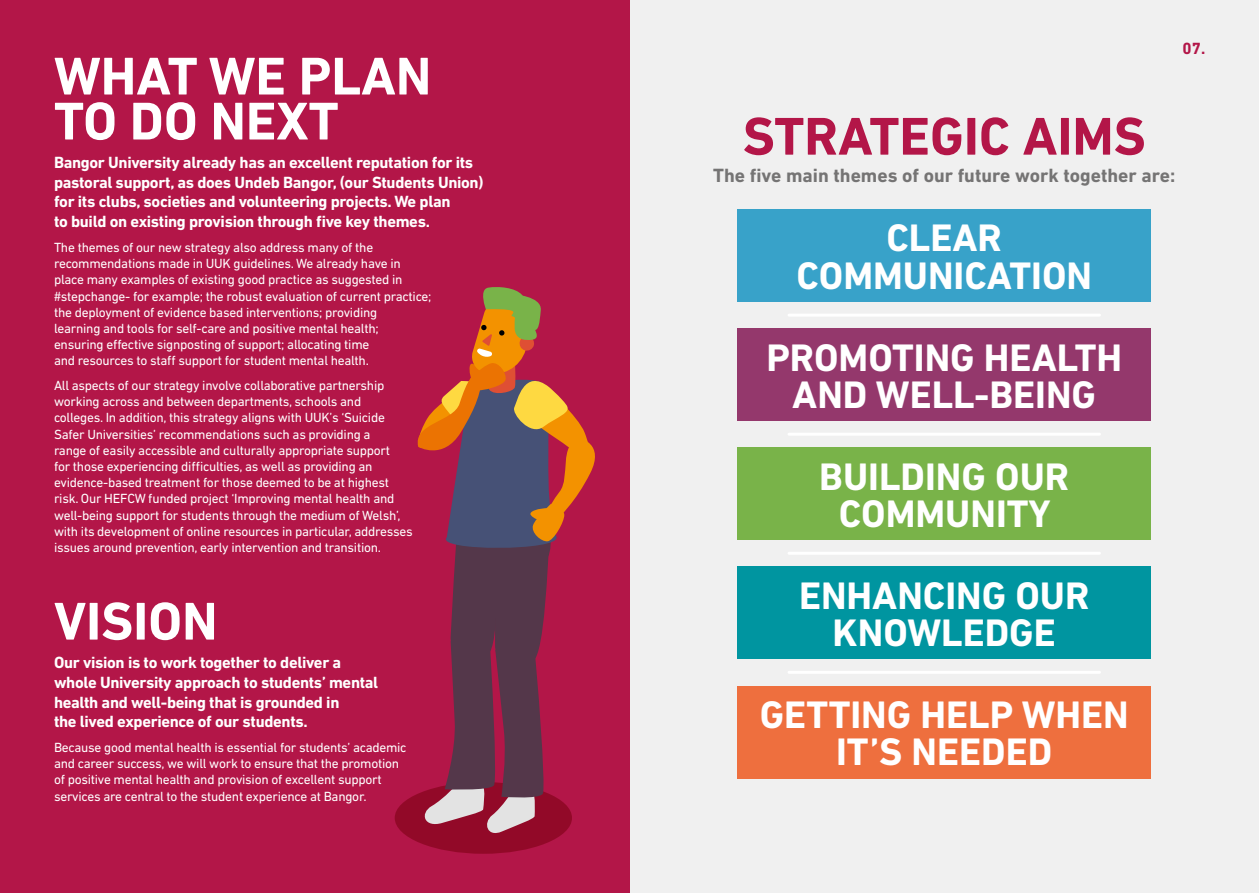
<style>
.page{position:relative;width:1259px;height:893px;background:#f0f0f0}
.page>*{position:absolute;margin:0;border:0;box-sizing:border-box;transform-origin:0 0}
.t1{font:700 54px/45px "DIN Next LT Pro";color:#fff}
.t2{font:700 54px "DIN Next LT Pro";color:#b31648}
.t3{font:700 39px/37.5px "DIN Next LT Pro";color:#fff;text-align:center}
.t4{font:700 19.5px "DIN Next LT Pro";color:#757474}
.t5{font:700 16.5px/19.8px "DIN Next LT Pro";letter-spacing:-.02em;color:#fff}
.t6{font:700 16.5px "DIN Next LT Pro";color:#b31648}
.t7{font:13.5px/16.2px "DIN Next LT Pro";letter-spacing:-.02em;color:#fff}
</style>
<div class="page">
<div style="left:0;top:0;width:629px;height:893px;background:#b31648"></div>
<hr style="left:789px;top:671px;width:310px;height:3px;background:#fff">
<div style="left:737px;top:209px;width:414px;height:92px;background:#38a2c9"></div>
<div style="left:737px;top:329px;width:414px;height:92px;background:#94386c"></div>
<div style="left:737px;top:448px;width:414px;height:92px;background:#79b349"></div>
<div style="left:737px;top:567px;width:414px;height:92px;background:#0095a0"></div>
<div style="left:737px;top:686px;width:414px;height:92px;background:#ee6f3e"></div>
<hr style="left:789px;top:552px;width:310px;height:3px;background:#fff">
<hr style="left:789px;top:433px;width:310px;height:3px;background:#fff">
<hr style="left:789px;top:314px;width:310px;height:3px;background:#fff">
<div style="left:395px;top:782px;width:177px;height:72px;background:#920928;border-radius:50%"></div>
<svg style="left:412px;top:287px;width:183px;height:551px"></svg>
<h1 class="t1" style="left:54px;top:53px;width:379px">WHAT WE PLAN<br>TO DO NEXT</h1>
<p class="t5" style="left:54px;top:152px;width:431px">Bangor University already has an excellent reputation for its pastoral support, as does Undeb Bangor, (our Students Union) for its clubs, societies and volunteering projects. We plan<br>to build on existing provision through five key themes.</p>
<p class="t7" style="left:54px;top:239px;width:379px">The themes of our new strategy also address many of the recommendations made in UUK guidelines. We already have in place many examples of existing good practice as suggested in #stepchange- for example; the robust evaluation of current practice; the deployment of evidence based interventions; providing<br>learning and tools for self-care and positive mental health; ensuring effective signposting of support; allocating time<br>and resources to staff support for student mental health.</p>
<p class="t7" style="left:54px;top:377px;width:360px">All aspects of our strategy involve collaborative partnership working across and between departments, schools and colleges. In addition, this strategy aligns with UUK’s ‘Suicide Safer Universities’ recommendations such as providing a<br>range of easily accessible and culturally appropriate support<br>for those experiencing difficulties, as well as providing an evidence-based treatment for those deemed to be at highest risk. Our HEFCW funded project ‘Improving mental health and well-being support for students through the medium of Welsh’, with its development of online resources in particular, addresses issues around prevention, early intervention and transition.</p>
<h1 class="t1" style="left:54px;top:598px;width:165px">VISION</h1>
<p class="t5" style="left:54px;top:652px;width:326px">Our vision is to work together to deliver a whole University approach to students’ mental health and well-being that is grounded in<br>the lived experience of our students.</p>
<p class="t7" style="left:54px;top:739px;width:354px">Because good mental health is essential for students’ academic and career success, we will work to ensure that the promotion of positive mental health and provision of excellent support services are central to the student experience at Bangor.</p>
<p class="t6" style="left:1182px;top:39px;width:24px">07.</p>
<h1 class="t2" style="left:742px;top:105px;width:404px">STRATEGIC AIMS</h1>
<h3 class="t4" style="left:713px;top:163px;width:463px">The five main themes of our future work together are:</h3>
<h2 class="t3" style="left:796px;top:219px;width:297px">CLEAR<br>COMMUNICATION</h2>
<h2 class="t3" style="left:766px;top:339px;width:357px">PROMOTING HEALTH<br>AND WELL-BEING</h2>
<h2 class="t3" style="left:819px;top:458px;width:251px">BUILDING OUR<br>COMMUNITY</h2>
<h2 class="t3" style="left:799px;top:577px;width:292px">ENHANCING OUR<br>KNOWLEDGE</h2>
<h2 class="t3" style="left:760px;top:696px;width:370px">GETTING HELP WHEN<br>IT’S NEEDED</h2>
</div>
